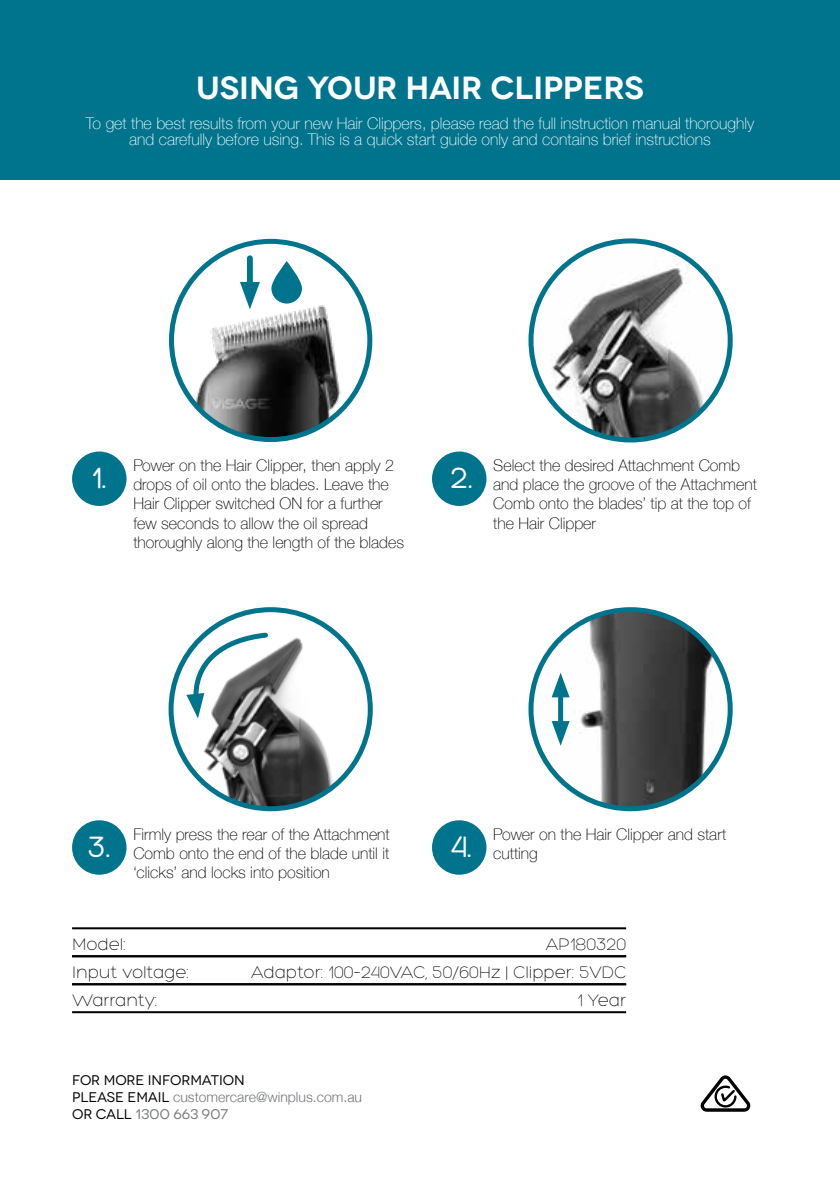
<style>
.page{position:relative;width:840px;height:1191px;background:#fff}
.page>*{position:absolute;margin:0;border:0;box-sizing:border-box;transform-origin:0 0}
.t1{font:600 32px "Novecentowide";letter-spacing:-.005em;color:#fff}
.t2{font:32px "Hero";color:#fff}
.t3{font:300 18px "Hero";color:#000}
.t4{font:100 16px/19.2px "Helvetica Neue";color:#000}
.t5{font:100 16px/16px "Helvetica Neue";color:#fff;text-align:center}
.t6{font:300 14px "Helvetica Neue";color:#757779}
.t7{font:14px "Novecentowide";letter-spacing:-.01em;color:#000}
.t8{font:14px "Novecentowide";color:#757779}
.s1{font-family:"Novecentowide";font-weight:400;color:#000}
.s2{color:#000}
</style>
<div class="page">
<div style="left:0;top:0;width:839px;height:179px;background:#00748d"></div>
<hr style="left:72px;top:927px;width:553px;height:2px;background:#000">
<hr style="left:72px;top:955px;width:553px;height:2px;background:#000">
<hr style="left:72px;top:983px;width:553px;height:2px;background:#000">
<hr style="left:72px;top:1011px;width:553px;height:2px;background:#000">
<svg style="left:700px;top:1075px;width:49px;height:36px"></svg>
<div style="left:72px;top:451px;width:54px;height:55px;background:#00748d;border-radius:50%"></div>
<div style="left:432px;top:451px;width:54px;height:55px;background:#00748d;border-radius:50%"></div>
<div style="left:72px;top:820px;width:54px;height:54px;background:#00748d;border-radius:50%"></div>
<div style="left:432px;top:820px;width:54px;height:54px;background:#00748d;border-radius:50%"></div>
<img style="left:530px;top:241px;width:199px;height:199px;border-radius:99px">
<div style="left:528px;top:238px;width:204px;height:204px;border:5px solid #00748d;border-radius:50%"></div>
<img style="left:171px;top:609px;width:199px;height:199px;border-radius:99px">
<div style="left:168px;top:607px;width:204px;height:204px;border:5px solid #00748d;border-radius:50%"></div>
<img style="left:530px;top:609px;width:199px;height:199px;border-radius:99px">
<div style="left:528px;top:607px;width:204px;height:204px;border:5px solid #00748d;border-radius:50%"></div>
<svg style="left:186px;top:629px;width:85px;height:89px"></svg>
<svg style="left:558px;top:697px;width:4px;height:24px"></svg>
<svg style="left:551px;top:721px;width:18px;height:24px"></svg>
<svg style="left:551px;top:672px;width:18px;height:25px"></svg>
<img style="left:171px;top:294px;width:198px;height:145px">
<div style="left:169px;top:239px;width:203px;height:203px;border:5px solid #00748d;border-radius:50%"></div>
<svg style="left:271px;top:261px;width:31px;height:42px"></svg>
<div style="left:247px;top:258px;width:6px;height:35px;background:#00748d"></div>
<svg style="left:240px;top:282px;width:20px;height:27px"></svg>
<h1 class="t1" style="left:196px;top:68px;width:449px">USING YOUR HAIR CLIPPERS</h1>
<p class="t5" style="left:86px;top:114px;width:669px">To get the best results from your new Hair Clippers, please read the full instruction manual thoroughly and carefully before using. This is a quick start guide only and contains brief instructions</p>
<h1 class="t2" style="left:92px;top:462px;width:16px">1.</h1>
<p class="t4" style="left:133px;top:455px;width:272px">Power on the Hair Clipper, then apply 2 drops of oil onto the blades. Leave the Hair Clipper switched ON for a further few seconds to allow the oil spread thoroughly along the length of the blades</p>
<h1 class="t2" style="left:450px;top:462px;width:24px">2.</h1>
<p class="t4" style="left:493px;top:455px;width:265px">Select the desired Attachment Comb and place the groove of the Attachment<br>Comb onto the blades’ tip at the top of the Hair Clipper</p>
<h1 class="t2" style="left:88px;top:830px;width:24px">3.</h1>
<p class="t4" style="left:133px;top:823px;width:258px;text-align:justify">Firmly press the rear of the Attachment Comb onto the end of the blade until it ‘clicks’ and locks into position</p>
<h1 class="t2" style="left:451px;top:830px;width:22px">4.</h1>
<p class="t4" style="left:493px;top:823px;width:234px">Power on the Hair Clipper and start cutting</p>
<p class="t3" style="left:72px;top:934px;width:55px">Model:</p>
<p class="t3" style="left:545px;top:934px;width:82px">AP180320</p>
<p class="t3" style="left:72px;top:962px;width:118px">Input voltage:</p>
<p class="t3" style="left:251px;top:962px;width:376px">Adaptor: 100–240VAC, 50/60Hz | Clipper: 5VDC</p>
<p class="t3" style="left:72px;top:990px;width:87px">Warranty:</p>
<p class="t3" style="left:576px;top:990px;width:51px">1 Year</p>
<p class="t7" style="left:72px;top:1072px;width:174px">FOR MORE INFORMATION</p>
<p class="t6" style="left:72px;top:1090px;width:291px"><span class="s1">PLEASE EMAIL</span> customercare@winplus.com.au</p>
<p class="t8" style="left:72px;top:1105px;width:158px"><span class="s2">OR CALL</span> 1300 663 907</p>
</div>
